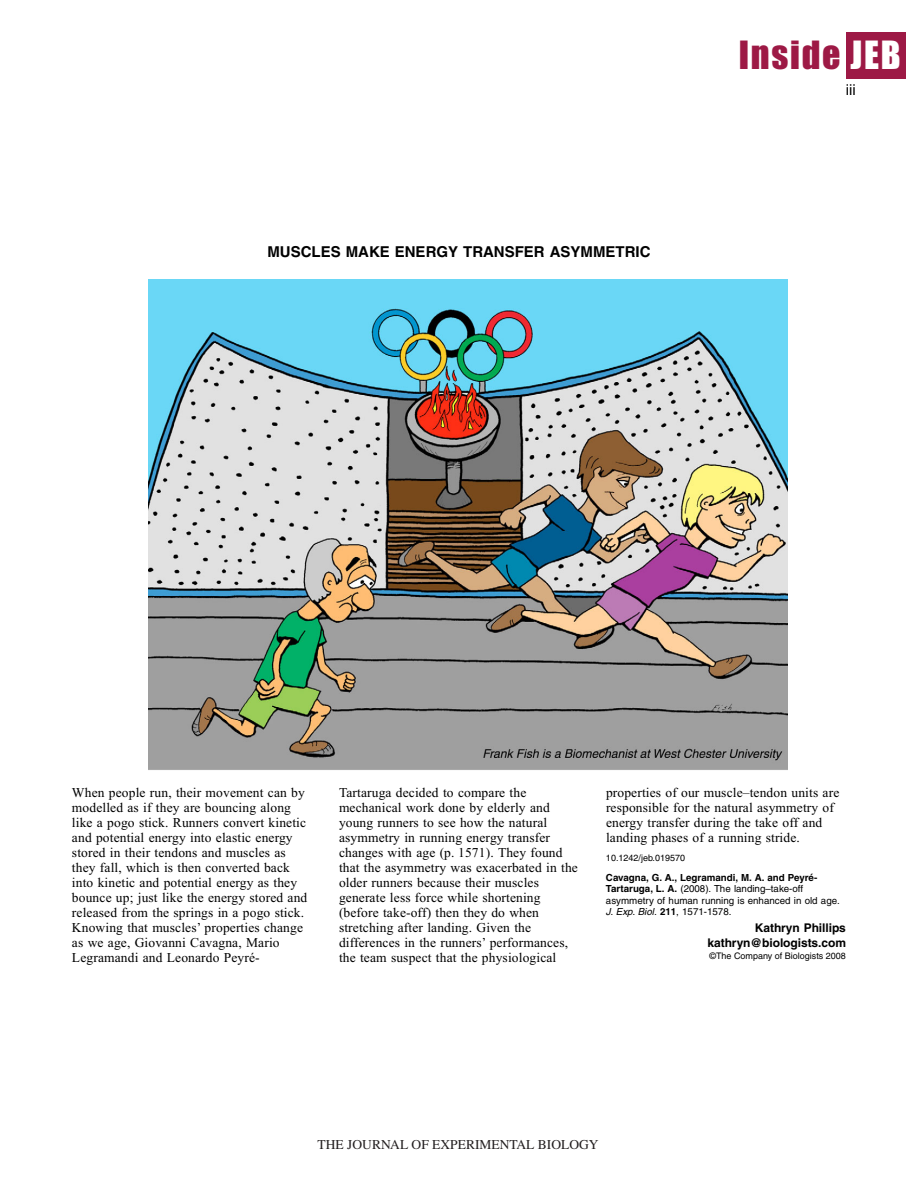
<style>
.page{position:relative;width:918px;height:1188px;background:#fff}
.page>*{position:absolute;margin:0;border:0;box-sizing:border-box;transform-origin:0 0}
.t1{font:36px "Impact";letter-spacing:.05em;color:#9d1945}
.t2{font:700 15px "Helvetica";color:#000}
.t3{font:15px "Helvetica";color:#000}
.t4{font:13.5px/15px "Times New Roman";letter-spacing:.01em;color:#000}
.t5{font:13.5px "Times";color:#231f20}
.t6{font:700 12px/15px "Helvetica";letter-spacing:-.005em;color:#000;text-align:right}
.t7{font:9.75px/11.2px "Helvetica";color:#000}
.t8{font:9px "Helvetica";color:#000}
.s1{color:#fff}
.s2{font-weight:700}
.s3{font-style:italic}
</style>
<div class="page">
<div style="left:846px;top:32px;width:60px;height:46px;background:#9d1945"></div>
<img style="left:149px;top:279px;width:638px;height:491px">
<p class="t2" style="left:267px;top:246px;width:385px">MUSCLES MAKE ENERGY TRANSFER ASYMMETRIC</p>
<h1 class="t1" style="left:739px;top:44px;width:163px">Inside <span class="s1">JEB</span></h1>
<p class="t3" style="left:846px;top:84px;width:11px">iii</p>
<p class="t4" style="left:72px;top:787px;width:237px">When people run, their movement can by modelled as if they are bouncing along like a pogo stick. Runners convert kinetic and potential energy into elastic energy stored in their tendons and muscles as they fall, which is then converted back into kinetic and potential energy as they bounce up; just like the energy stored and released from the springs in a pogo stick.<br>Knowing that muscles’ properties change as we age, Giovanni Cavagna, Mario Legramandi and Leonardo Peyré-</p>
<p class="t4" style="left:339px;top:787px;width:240px">Tartaruga decided to compare the mechanical work done by elderly and young runners to see how the natural asymmetry in running energy transfer changes with age (p.<span class="s1">·</span>1571). They found that the asymmetry was exacerbated in the older runners because their muscles generate less force while shortening (before take-off) then they do when stretching after landing. Given the differences in the runners’ performances, the team suspect that the physiological</p>
<p class="t4" style="left:606px;top:787px;width:235px">properties of our muscle–tendon units are responsible for the natural asymmetry of energy transfer during the take off and landing phases of a running stride.</p>
<p class="t8" style="left:606px;top:855px;width:81px">10.1242/jeb.019570</p>
<p class="t7" style="left:606px;top:873px;width:235px"><span class="s2">Cavagna, G. A., Legramandi, M. A. and Peyré-Tartaruga, L. A.</span> (2008). The landing–take-off asymmetry of human running is enhanced in old age.<br><span class="s3">J. Exp. Biol.</span> <span class="s2">211</span>, 1571-1578.</p>
<p class="t6" style="left:708px;top:922px;width:140px">Kathryn Phillips kathryn@biologists.com</p>
<p class="t8" style="left:709px;top:953px;width:138px">©The Company of Biologists 2008</p>
<p class="t5" style="left:318px;top:1137px;width:282px">THE JOURNAL OF EXPERIMENTAL BIOLOGY</p>
</div>
